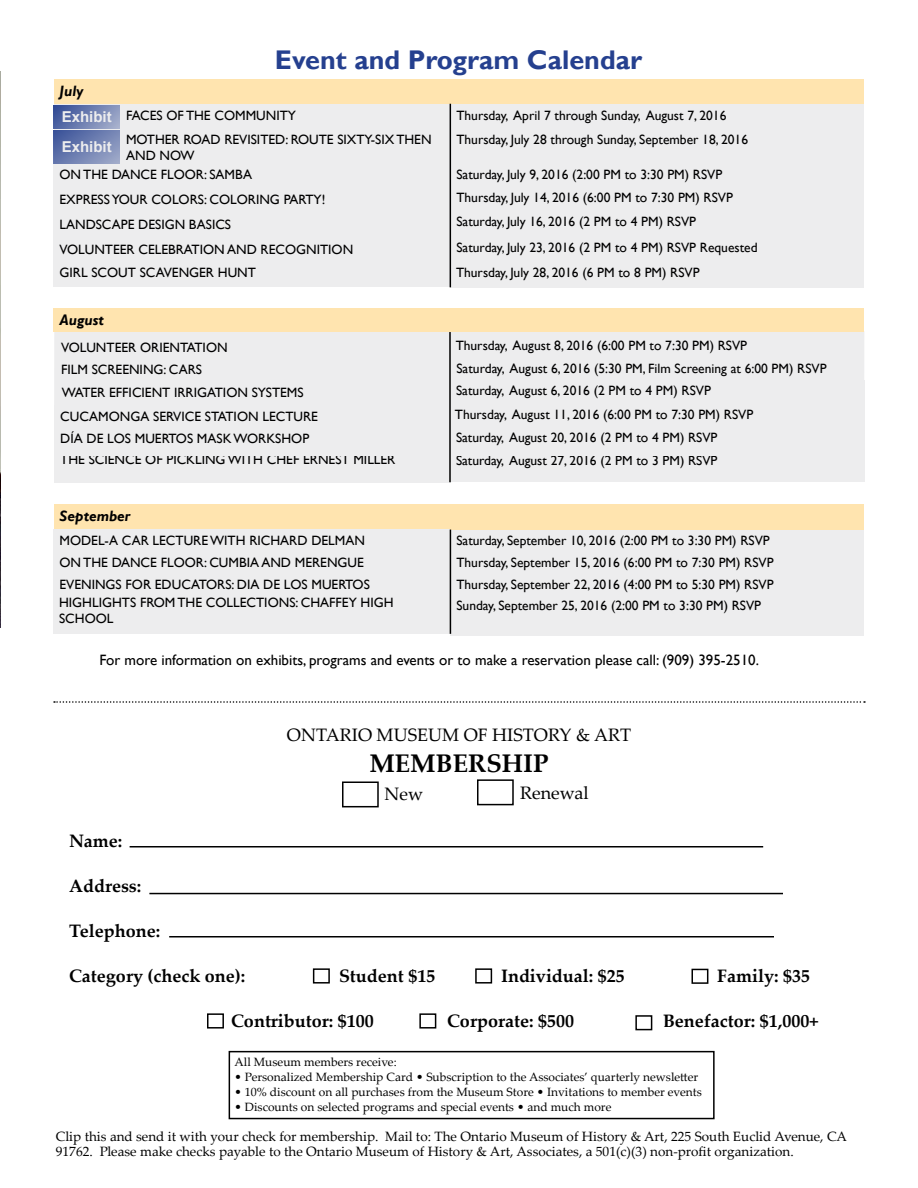
<style>
.page{position:relative;width:918px;height:1188px;background:#fff}
.page>*{position:absolute;margin:0;border:0;box-sizing:border-box;transform-origin:0 0}
.t1{font:700 27px "Gill Sans";color:#25408f}
.t2{font:700 25.5px "Palatino Linotype";color:#000}
.t3{font:700 18px "Palatino Linotype";color:#000}
.t4{font:18px "Palatino Linotype";color:#000}
.t5{font:15px "Gill Sans";color:#000}
.t6{font:italic 700 15px "Gill Sans";color:#000}
.t7{font:700 15px "Arial";color:#ededee}
.t8{font:13.5px/23.7px "Gill Sans";color:#000}
.t9{font:13.5px/15px "Palatino Linotype";color:#000}
.t10{font:12px "Palatino Linotype";color:#000}
</style>
<div class="page">
<div style="left:450px;top:449px;width:414px;height:33px;background:#ededee"></div>
<div style="left:54px;top:449px;width:397px;height:33px;background:#ededee"></div>
<div style="left:54px;top:262px;width:396px;height:24px;background:#ededee"></div>
<div style="left:450px;top:262px;width:414px;height:25px;background:#ededee"></div>
<hr style="left:149px;top:893px;width:634px;height:1px;background:#000">
<hr style="left:130px;top:846px;width:633px;height:2px;background:#000">
<hr style="left:169px;top:936px;width:605px;height:2px;background:#000">
<svg style="left:54px;top:701px;width:811px;height:2px"></svg>
<div style="left:342px;top:782px;width:37px;height:25px;border:2px solid #000"></div>
<div style="left:477px;top:779px;width:37px;height:26px;border:2px solid #000"></div>
<div style="left:313px;top:968px;width:17px;height:16px;border:2px solid #000"></div>
<div style="left:475px;top:968px;width:17px;height:16px;border:2px solid #000"></div>
<div style="left:692px;top:969px;width:16px;height:15px;border:2px solid #000"></div>
<div style="left:207px;top:1013px;width:17px;height:16px;border:2px solid #000"></div>
<div style="left:419px;top:1013px;width:17px;height:16px;border:2px solid #000"></div>
<div style="left:635px;top:1015px;width:17px;height:15px;border:2px solid #000"></div>
<div style="left:229px;top:1051px;width:486px;height:68px;border:2px solid #000"></div>
<div style="left:54px;top:574px;width:396px;height:24px;background:#ededee"></div>
<div style="left:450px;top:595px;width:414px;height:40px;background:#ededee"></div>
<div style="left:53px;top:592px;width:403px;height:42px;background:#ededee"></div>
<div style="left:450px;top:574px;width:414px;height:24px;background:#ededee"></div>
<div style="left:450px;top:529px;width:414px;height:25px;background:#ededee"></div>
<div style="left:54px;top:504px;width:810px;height:26px;background:#ffe4af"></div>
<div style="left:54px;top:530px;width:396px;height:26px;background:#ededee"></div>
<div style="left:54px;top:552px;width:396px;height:26px;background:#ededee"></div>
<div style="left:450px;top:552px;width:414px;height:25px;background:#ededee"></div>
<hr style="left:450px;top:530px;width:1px;height:104px;background:#000">
<div style="left:54px;top:103px;width:810px;height:77px;background:#ededee"></div>
<div style="left:54px;top:79px;width:810px;height:25px;background:#ffe4af"></div>
<svg style="left:54px;top:130px;width:66px;height:33px;background:#6d7eb1"></svg>
<div style="left:54px;top:332px;width:810px;height:73px;background:#ededee"></div>
<div style="left:54px;top:308px;width:810px;height:24px;background:#ffe4af"></div>
<div style="left:54px;top:405px;width:399px;height:26px;background:#ededee"></div>
<div style="left:450px;top:357px;width:413px;height:33px;background:#ededee"></div>
<div style="left:55px;top:359px;width:397px;height:23px;background:#ededee"></div>
<div style="left:54px;top:428px;width:398px;height:27px;background:#ededee"></div>
<div style="left:450px;top:426px;width:414px;height:29px;background:#ededee"></div>
<div style="left:449px;top:404px;width:415px;height:22px;background:#ededee"></div>
<div style="left:54px;top:105px;width:66px;height:23px;background:linear-gradient(to right,#3d559a,#9ba6c7)"></div>
<div style="left:54px;top:164px;width:396px;height:25px;background:#ededee"></div>
<div style="left:450px;top:164px;width:414px;height:25px;background:#ededee"></div>
<div style="left:54px;top:188px;width:396px;height:26px;background:#ededee"></div>
<div style="left:450px;top:187px;width:414px;height:25px;background:#ededee"></div>
<div style="left:54px;top:214px;width:396px;height:25px;background:#ededee"></div>
<div style="left:450px;top:211px;width:414px;height:26px;background:#ededee"></div>
<div style="left:54px;top:238px;width:396px;height:26px;background:#ededee"></div>
<div style="left:450px;top:237px;width:414px;height:25px;background:#ededee"></div>
<hr style="left:450px;top:104px;width:1px;height:183px;background:#000">
<div style="left:56px;top:382px;width:398px;height:26px;background:#ededee"></div>
<div style="left:450px;top:380px;width:414px;height:24px;background:#ededee"></div>
<div style="left:55px;top:337px;width:397px;height:23px;background:#ededee"></div>
<div style="left:450px;top:335px;width:413px;height:27px;background:#ededee"></div>
<hr style="left:449px;top:332px;width:2px;height:150px;background:#000">
<img style="left:0;top:71px;width:1px;height:556px">
<p class="t6" style="left:60px;top:82px;width:26px">July</p>
<p class="t7" style="left:62px;top:107px;width:52px">Exhibit</p>
<p class="t7" style="left:62px;top:137px;width:52px">Exhibit</p>
<h1 class="t1" style="left:275px;top:44px;width:369px">Event and Program Calendar</h1>
<p class="t8" style="left:126px;top:104px;width:307px">FACES OF THE COMMUNITY<br>MOTHER ROAD REVISITED: ROUTE SIXTY-SIX THEN</p>
<p class="t8" style="left:126px;top:144px;width:70px">AND NOW</p>
<p class="t8" style="left:456px;top:104px;width:293px">Thursday, April 7 through Sunday, August 7, 2016<br>Thursday, July 28 through Sunday, September 18, 2016</p>
<p class="t8" style="left:60px;top:163px;width:194px">ON THE DANCE FLOOR: SAMBA</p>
<p class="t8" style="left:456px;top:163px;width:267px">Saturday, July 9, 2016 (2:00 PM to 3:30 PM) RSVP</p>
<p class="t8" style="left:60px;top:188px;width:267px">EXPRESS YOUR COLORS: COLORING PARTY!</p>
<p class="t8" style="left:456px;top:186px;width:278px">Thursday, July 14, 2016 (6:00 PM to 7:30 PM) RSVP</p>
<p class="t8" style="left:60px;top:213px;width:173px">LANDSCAPE DESIGN BASICS</p>
<p class="t8" style="left:456px;top:210px;width:241px">Saturday, July 16, 2016 (2 PM to 4 PM) RSVP</p>
<p class="t8" style="left:60px;top:238px;width:295px">VOLUNTEER CELEBRATION AND RECOGNITION</p>
<p class="t8" style="left:456px;top:236px;width:303px">Saturday, July 23, 2016 (2 PM to 4 PM) RSVP Requested</p>
<p class="t8" style="left:60px;top:261px;width:198px">GIRL SCOUT SCAVENGER HUNT</p>
<p class="t8" style="left:456px;top:261px;width:245px">Thursday, July 28, 2016 (6 PM to 8 PM) RSVP</p>
<p class="t6" style="left:60px;top:311px;width:46px">August</p>
<p class="t8" style="left:61px;top:336px;width:168px">VOLUNTEER ORIENTATION</p>
<p class="t8" style="left:456px;top:334px;width:293px">Thursday, August 8, 2016 (6:00 PM to 7:30 PM) RSVP</p>
<p class="t8" style="left:61px;top:358px;width:143px">FILM SCREENING: CARS</p>
<p class="t8" style="left:456px;top:356px;width:372px">Saturday, August 6, 2016 (5:30 PM, Film Screening at 6:00 PM) RSVP</p>
<p class="t8" style="left:62px;top:381px;width:243px">WATER EFFICIENT IRRIGATION SYSTEMS</p>
<p class="t8" style="left:456px;top:379px;width:256px">Saturday, August 6, 2016 (2 PM to 4 PM) RSVP</p>
<p class="t8" style="left:60px;top:404px;width:259px">CUCAMONGA SERVICE STATION LECTURE</p>
<p class="t8" style="left:455px;top:403px;width:300px">Thursday, August 11, 2016 (6:00 PM to 7:30 PM) RSVP</p>
<p class="t8" style="left:60px;top:427px;width:250px">DÍA DE LOS MUERTOS MASK WORKSHOP</p>
<p class="t8" style="left:456px;top:425px;width:263px">Saturday, August 20, 2016 (2 PM to 4 PM) RSVP</p>
<p class="t8" style="left:60px;top:448px;width:337px">THE SCIENCE OF PICKLING WITH CHEF ERNEST MILLER</p>
<p class="t8" style="left:456px;top:449px;width:263px">Saturday, August 27, 2016 (2 PM to 3 PM) RSVP</p>
<p class="t6" style="left:60px;top:507px;width:72px">September</p>
<p class="t8" style="left:60px;top:529px;width:307px;line-height:22.5px">MODEL-A CAR LECTURE WITH RICHARD DELMAN<br>ON THE DANCE FLOOR: CUMBIA AND MERENGUE</p>
<p class="t8" style="left:59px;top:576px;width:336px;line-height:18.1px">EVENINGS FOR EDUCATORS: DÍA DE LOS MUERTOS<br>HIGHLIGHTS FROM THE COLLECTIONS: CHAFFEY HIGH</p>
<p class="t8" style="left:59px;top:607px;width:56px">SCHOOL</p>
<p class="t8" style="left:456px;top:528px;width:315px">Saturday, September 10, 2016 (2:00 PM to 3:30 PM) RSVP</p>
<p class="t8" style="left:456px;top:551px;width:319px">Thursday, September 15, 2016 (6:00 PM to 7:30 PM) RSVP</p>
<p class="t8" style="left:456px;top:573px;width:319px">Thursday, September 22, 2016 (4:00 PM to 5:30 PM) RSVP</p>
<p class="t8" style="left:456px;top:594px;width:306px">Sunday, September 25, 2016 (2:00 PM to 3:30 PM) RSVP</p>
<p class="t5" style="left:99px;top:651px;width:661px">For more information on exhibits, programs and events or to make a reservation please call: (909) 395-2510.</p>
<h3 class="t4" style="left:287px;top:722px;width:346px">ONTARIO MUSEUM OF HISTORY &amp; ART</h3>
<h2 class="t2" style="left:369px;top:745px;width:181px">MEMBERSHIP</h2>
<h3 class="t4" style="left:385px;top:781px;width:40px">New</h3>
<h3 class="t4" style="left:520px;top:780px;width:70px">Renewal</h3>
<h3 class="t3" style="left:69px;top:828px;width:55px">Name:</h3>
<h3 class="t3" style="left:69px;top:873px;width:74px">Address:</h3>
<h3 class="t3" style="left:69px;top:918px;width:93px">Telephone:</h3>
<h3 class="t3" style="left:69px;top:963px;width:178px">Category (check one):</h3>
<h3 class="t3" style="left:339px;top:963px;width:98px">Student $15</h3>
<h3 class="t3" style="left:501px;top:963px;width:125px">Individual: $25</h3>
<h3 class="t3" style="left:717px;top:963px;width:95px">Family: $35</h3>
<h3 class="t3" style="left:231px;top:1008px;width:144px">Contributor: $100</h3>
<h3 class="t3" style="left:447px;top:1008px;width:129px">Corporate: $500</h3>
<h3 class="t3" style="left:663px;top:1008px;width:157px">Benefactor: $1,000+</h3>
<p class="t10" style="left:235px;top:1053px;width:164px">All Museum members receive:</p>
<p class="t10" style="left:235px;top:1068px;width:465px">• Personalized Membership Card • Subscription to the Associates’ quarterly newsletter</p>
<p class="t10" style="left:235px;top:1083px;width:469px">• 10% discount on all purchases from the Museum Store • Invitations to member events</p>
<p class="t10" style="left:235px;top:1098px;width:378px">• Discounts on selected programs and special events • and much more</p>
<p class="t9" style="left:56px;top:1128px;width:793px">Clip this and send it with your check for membership. Mail to: The Ontario Museum of History &amp; Art, 225 South Euclid Avenue, CA<br>91762. Please make checks payable to the Ontario Museum of History &amp; Art, Associates, a 501(c)(3) non-profit organization.</p>
</div>
